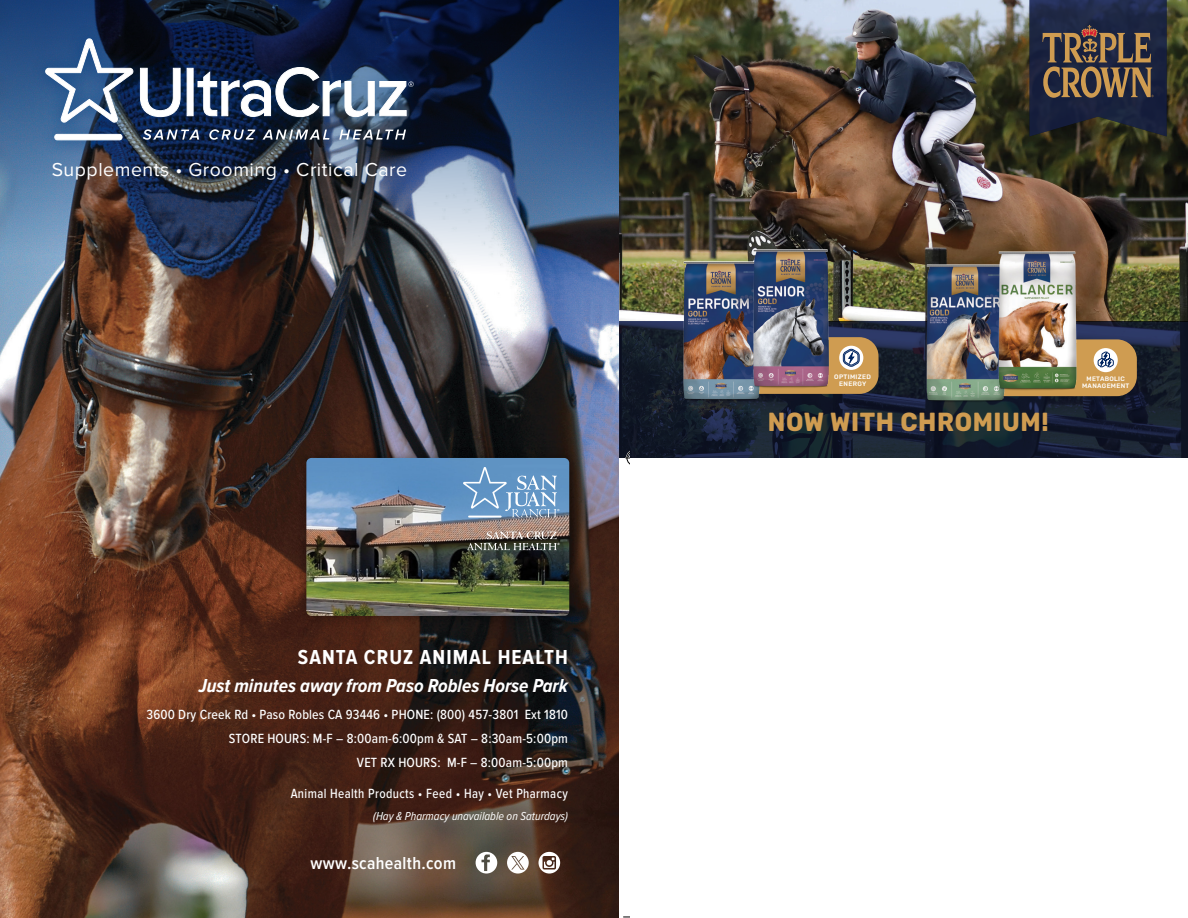
<style>
.page{position:relative;width:1188px;height:918px;background:#fff}
.page>*{position:absolute;margin:0;border:0;box-sizing:border-box;transform-origin:0 0}
.t1{font:700 26.1px "Rubik";letter-spacing:.025em;color:#cf9c51;scale:.94 1}
.t2{font:700 21px "Proxima Nova Cond";letter-spacing:.05em;color:#fff}
.t3{font:italic 700 19.5px "Proxima Nova Cond";color:#fff}
.t4{font:19.5px "Proxima Nova";letter-spacing:.03em;color:#fff}
.t5{font:600 18px "Proxima Nova Cond";letter-spacing:.02em;color:#fff}
.t6{font:500 13.8px/24px "Proxima Nova Cond";letter-spacing:.01em;color:#fff;text-align:right}
.t7{font:500 13.8px "Proxima Nova Cond";letter-spacing:.03em;color:#fff;scale:.95 1}
.t8{font:italic 12px "Proxima Nova Cond";color:#fff}
.t9{font:500 6.45px/6.9px "Rubik";letter-spacing:.05em;color:#fff;text-align:center}
</style>
<div class="page">
<img style="left:619px;top:0;width:569px;height:321px">
<svg style="left:619px;top:322px;width:569px;height:136px;background:#161f30"></svg>
<div style="left:689px;top:337px;width:190px;height:57px;background:#cf9c51;border-radius:19px"></div>
<div style="left:932px;top:339px;width:205px;height:57px;background:#cf9c51;border-radius:20px"></div>
<div style="left:1094px;top:348px;width:24px;height:24px;background:#fff;border-radius:50%"></div>
<svg style="left:1097px;top:351px;width:17px;height:17px"></svg>
<div style="left:839px;top:346px;width:24px;height:24px;background:#fff;border-radius:50%"></div>
<svg style="left:842px;top:348px;width:18px;height:19px"></svg>
<img style="left:671px;top:257px;width:100px;height:149px">
<img style="left:742px;top:246px;width:98px;height:147px">
<img style="left:914px;top:261px;width:102px;height:145px">
<img style="left:986px;top:248px;width:102px;height:145px">
<svg style="left:1029px;top:0;width:138px;height:136px;background:#3a3841"></svg>
<img style="left:0;top:341px;width:619px;height:577px">
<img style="left:0;top:0;width:619px;height:341px">
<svg style="left:507px;top:852px;width:22px;height:22px"></svg>
<svg style="left:476px;top:852px;width:21px;height:22px"></svg>
<svg style="left:538px;top:852px;width:22px;height:22px"></svg>
<div style="left:31px;top:24px;width:396px;height:131px;background:#003e80;opacity:.75"></div>
<svg style="left:45px;top:37px;width:89px;height:86px"></svg>
<div style="left:55px;top:134px;width:67px;height:6px;background:#fff;border-radius:3px"></div>
<div style="left:54px;top:134px;width:68px;height:6px;border:1px solid #fff;border-radius:3px"></div>
<svg style="left:143px;top:129px;width:56px;height:11px"></svg>
<svg style="left:209px;top:129px;width:46px;height:11px"></svg>
<svg style="left:263px;top:130px;width:66px;height:10px"></svg>
<svg style="left:339px;top:130px;width:67px;height:10px"></svg>
<svg style="left:140px;top:67px;width:274px;height:50px"></svg>
<div style="left:295px;top:446px;width:286px;height:182px;background:#000;opacity:.4"></div>
<img style="left:306px;top:458px;width:263px;height:158px">
<svg style="left:467px;top:531px;width:93px;height:19px;background:#787066"></svg>
<svg style="left:463px;top:467px;width:96px;height:51px;background:#7aa4cc"></svg>
<svg style="left:623px;top:916px;width:7px;height:2px"></svg>
<svg style="left:625px;top:450px;width:6px;height:15px"></svg>
<h3 class="t4" style="left:52px;top:159px;width:357px">Supplements • Grooming • Critical Care</h3>
<h2 class="t2" style="left:298px;top:645px;width:272px">SANTA CRUZ ANIMAL HEALTH</h2>
<h3 class="t3" style="left:199px;top:675px;width:371px">Just minutes away from Paso Robles Horse Park</h3>
<p class="t6" style="left:147px;top:703px;width:423px">3600 Dry Creek Rd • Paso Robles CA 93446 • PHONE: (800) 457-3801 Ext 1810<br>STORE HOURS: M-F – 8:00am-6:00pm &amp; SAT – 8:30am-5:00pm<br>VET RX HOURS: M-F – 8:00am-5:00pm</p>
<p class="t7" style="left:291px;top:786px;width:293px">Animal Health Products • Feed • Hay • Vet Pharmacy</p>
<p class="t8" style="left:373px;top:809px;width:196px">(Hay &amp; Pharmacy unavailable on Saturdays)</p>
<h3 class="t5" style="left:311px;top:853px;width:147px">www.scahealth.com</h3>
<p class="t9" style="left:834px;top:374px;width:38px">OPTIMIZED<br>ENERGY</p>
<h1 class="t1" style="left:768px;top:406px;width:300px">NOW WITH CHROMIUM!</h1>
<p class="t9" style="left:1082px;top:375px;width:49px">METABOLIC<br>MANAGEMENT</p>
</div>
